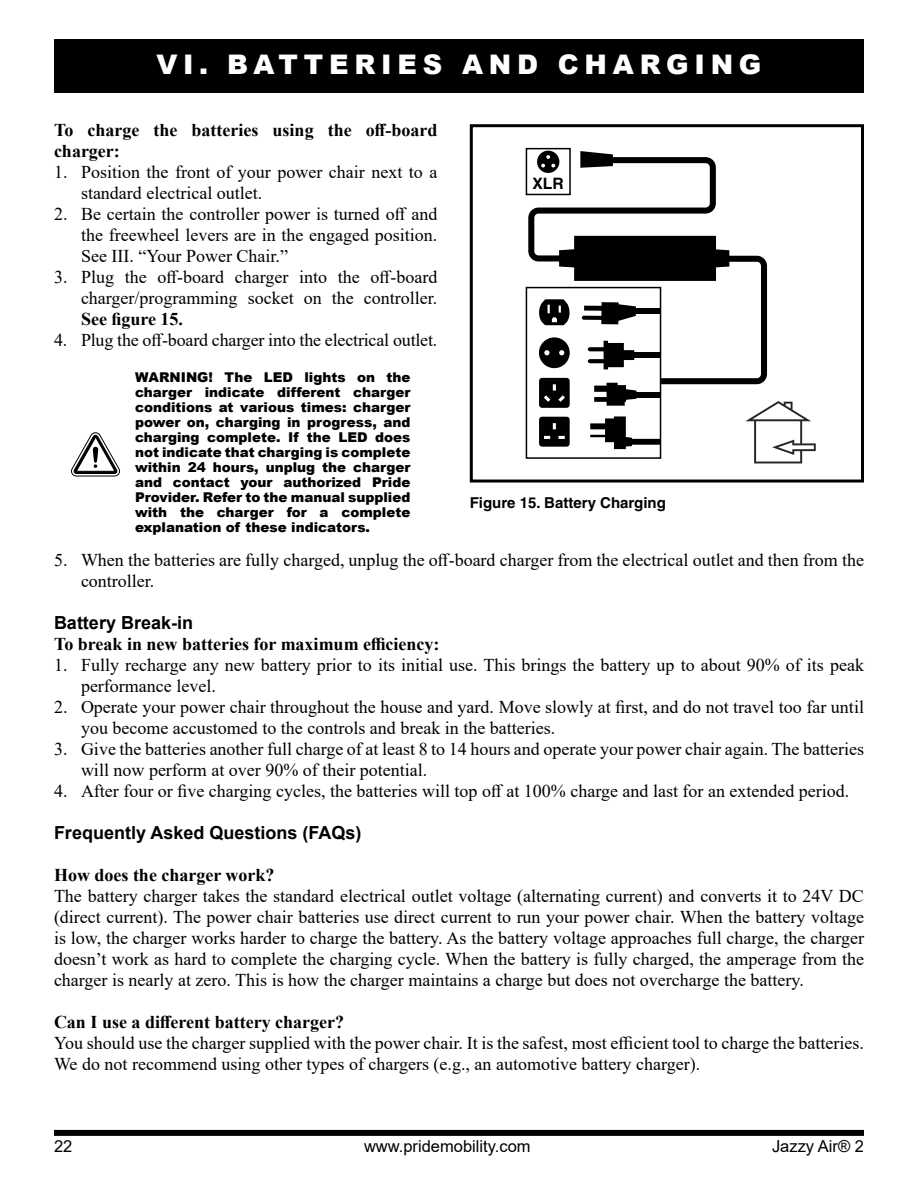
<style>
.page{position:relative;width:918px;height:1188px;background:#fff}
.page>*{position:absolute;margin:0;border:0;box-sizing:border-box;transform-origin:0 0}
.Page_headers{font:900 27px "Arial";letter-spacing:.215em;color:#fff}
.Body_text{font:18px/21px "Times New Roman";color:#000}
.Body_text-2{font:700 18px/21px "Times New Roman";color:#000}
.Subheading{font:700 18px "Arial";color:#000}
.t1{font:16.5px "Arial";color:#000}
.t2{font:700 15.75px "Helvetica";color:#000}
.Figure_captions{font:700 15px "Helvetica";color:#000}
.WARNINGS{font:900 13.5px/15px "Arial";color:#000;text-align:justify}
.s1{font-weight:700}
</style>
<div class="page">
<div style="left:54px;top:39px;width:810px;height:54px;background:#000"></div>
<div style="left:54px;top:1130px;width:810px;height:6px;background:#000"></div>
<div style="left:470px;top:124px;width:394px;height:359px;border:3px solid #000"></div>
<div style="left:526px;top:287px;width:135px;height:172px;background:#fff;border:2px solid #000"></div>
<svg style="left:528px;top:151px;width:239px;height:233px"></svg>
<svg style="left:582px;top:302px;width:54px;height:22px"></svg>
<svg style="left:539px;top:337px;width:31px;height:31px"></svg>
<svg style="left:588px;top:341px;width:46px;height:28px"></svg>
<svg style="left:539px;top:417px;width:31px;height:30px"></svg>
<svg style="left:539px;top:378px;width:31px;height:30px"></svg>
<svg style="left:594px;top:383px;width:42px;height:23px"></svg>
<div style="left:619px;top:308px;width:42px;height:6px;background:#000"></div>
<div style="left:619px;top:352px;width:42px;height:6px;background:#000"></div>
<div style="left:619px;top:392px;width:42px;height:5px;background:#000"></div>
<svg style="left:590px;top:416px;width:71px;height:33px"></svg>
<div style="left:526px;top:149px;width:44px;height:45px;background:#fff"></div>
<div style="left:526px;top:148px;width:45px;height:47px;border:2px solid #000"></div>
<svg style="left:537px;top:151px;width:22px;height:22px"></svg>
<svg style="left:745px;top:401px;width:71px;height:62px"></svg>
<svg style="left:71px;top:433px;width:49px;height:44px"></svg>
<p class="Page_headers" style="left:156px;top:45px;width:607px">VI. BATTERIES AND CHARGING</p>
<p class="Body_text-2" style="left:54px;top:119px;width:385px">To charge the batteries using the off-board charger:</p>
<p class="Body_text" style="left:81px;top:161px;width:358px;text-indent:-27px">1. Position the front of your power chair next to a standard electrical outlet.</p>
<p class="Body_text" style="left:81px;top:203px;width:358px;text-align:justify;text-indent:-27px">2. Be certain the controller power is turned off and the freewheel levers are in the engaged position.<br>See III. “Your Power Chair.”</p>
<p class="Body_text" style="left:81px;top:266px;width:358px;text-align:justify;text-indent:-27px">3. Plug the off-board charger into the off-board charger/programming socket on the controller.<br><span class="s1">See figure 15.</span></p>
<p class="Body_text" style="left:54px;top:329px;width:385px">4. Plug the off-board charger into the electrical outlet.</p>
<p class="WARNINGS" style="left:135px;top:370px;width:277px">WARNING! The LED lights on the charger indicate different charger conditions at various times: charger power on, charging in progress, and charging complete. If the LED does not indicate that charging is complete within 24 hours, unplug the charger and contact your authorized Pride Provider. Refer to the manual supplied with the charger for a complete explanation of these indicators.</p>
<p class="t2" style="left:533px;top:174px;width:33px">XLR</p>
<p class="Figure_captions" style="left:470px;top:494px;width:198px">Figure 15. Battery Charging</p>
<p class="Body_text" style="left:81px;top:549px;width:785px;text-indent:-27px">5. When the batteries are fully charged, unplug the off-board charger from the electrical outlet and then from the controller.</p>
<p class="Subheading" style="left:54px;top:610px;width:141px">Battery Break-in</p>
<p class="Body_text-2" style="left:54px;top:633px;width:387px">To break in new batteries for maximum efficiency:</p>
<p class="Body_text" style="left:81px;top:654px;width:785px;text-indent:-27px">1. Fully recharge any new battery prior to its initial use. This brings the battery up to about 90% of its peak performance level.</p>
<p class="Body_text" style="left:81px;top:696px;width:785px;text-indent:-27px">2. Operate your power chair throughout the house and yard. Move slowly at first, and do not travel too far until you become accustomed to the controls and break in the batteries.</p>
<p class="Body_text" style="left:81px;top:738px;width:785px;text-indent:-27px">3. Give the batteries another full charge of at least 8 to 14 hours and operate your power chair again. The batteries will now perform at over 90% of their potential.</p>
<p class="Body_text" style="left:54px;top:780px;width:797px">4. After four or five charging cycles, the batteries will top off at 100% charge and last for an extended period.</p>
<p class="Subheading" style="left:54px;top:820px;width:309px">Frequently Asked Questions (FAQs)</p>
<p class="Body_text-2" style="left:54px;top:864px;width:222px">How does the charger work?</p>
<p class="Body_text" style="left:54px;top:885px;width:812px;text-align:justify">The battery charger takes the standard electrical outlet voltage (alternating current) and converts it to 24V DC (direct current). The power chair batteries use direct current to run your power chair. When the battery voltage is low, the charger works harder to charge the battery. As the battery voltage approaches full charge, the charger doesn’t work as hard to complete the charging cycle. When the battery is fully charged, the amperage from the charger is nearly at zero. This is how the charger maintains a charge but does not overcharge the battery.</p>
<p class="Body_text-2" style="left:54px;top:1011px;width:292px">Can I use a different battery charger?</p>
<p class="Body_text" style="left:54px;top:1032px;width:812px">You should use the charger supplied with the power chair. It is the safest, most efficient tool to charge the batteries.<br>We do not recommend using other types of chargers (e.g., an automotive battery charger).</p>
<p class="t1" style="left:54px;top:1134px;width:20px">22</p>
<p class="t1" style="left:364px;top:1134px;width:168px">www.pridemobility.com</p>
<p class="t1" style="left:772px;top:1134px;width:93px">Jazzy Air® 2</p>
</div>
